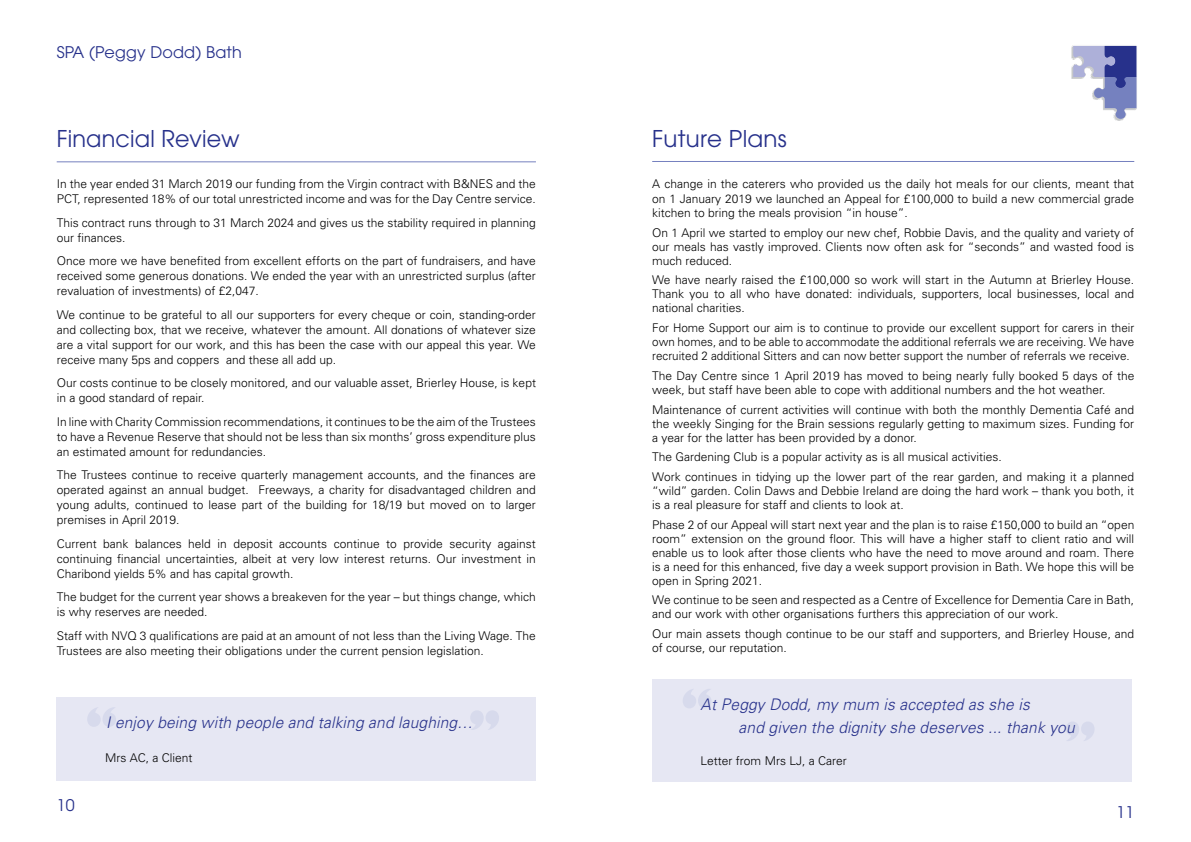
<style>
.page{position:relative;width:1191px;height:842px;background:#fff}
.page>*{position:absolute;margin:0;border:0;box-sizing:border-box;transform-origin:0 0}
.t1{font:23px "Avant Garde";letter-spacing:.01em;color:#27318b}
.t2{font:italic 300 16px/23px "Univers";letter-spacing:.01em;color:#27318b}
.t3{font:16px "Avant Garde";letter-spacing:.01em;color:#27318b}
.t4{font:300 12px/15px "Univers";color:#000;text-align:justify}
</style>
<div class="page">
<hr style="left:57px;top:162px;width:479px;height:1px;background:#7581bf">
<img style="left:1071px;top:45px;width:66px;height:76px">
<svg style="left:1073px;top:46px;width:63px;height:73px"></svg>
<hr style="left:652px;top:161px;width:482px;height:1px;background:#7581bf">
<div style="left:652px;top:679px;width:479px;height:102px;background:#e6e7f3"></div>
<svg style="left:683px;top:689px;width:28px;height:19px"></svg>
<svg style="left:1066px;top:722px;width:28px;height:19px"></svg>
<div style="left:57px;top:697px;width:479px;height:84px;background:#e6e7f3"></div>
<svg style="left:87px;top:707px;width:29px;height:20px"></svg>
<svg style="left:470px;top:711px;width:29px;height:19px"></svg>
<h2 class="t3" style="left:57px;top:43px;width:187px">SPA (Peggy Dodd) Bath</h2>
<h1 class="t1" style="left:57px;top:125px;width:184px">Financial Review</h1>
<h1 class="t1" style="left:652px;top:125px;width:136px">Future Plans</h1>
<p class="t4" style="left:57px;top:176px;width:481px">In the year ended 31 March 2019 our funding from the Virgin contract with B&amp;NES and the<br>PCT, represented 18% of our total unrestricted income and was for the Day Centre service.</p>
<p class="t4" style="left:57px;top:215px;width:481px">This contract runs through to 31 March 2024 and gives us the stability required in planning our finances.</p>
<p class="t4" style="left:57px;top:253px;width:481px">Once more we have benefited from excellent efforts on the part of fundraisers, and have received some generous donations. We ended the year with an unrestricted surplus (after revaluation of investments) of £2,047.</p>
<p class="t4" style="left:57px;top:307px;width:481px">We continue to be grateful to all our supporters for every cheque or coin, standing-order and collecting box, that we receive, whatever the amount. All donations of whatever size are a vital support for our work, and this has been the case with our appeal this year. We receive many 5ps and coppers and these all add up.</p>
<p class="t4" style="left:57px;top:375px;width:481px">Our costs continue to be closely monitored, and our valuable asset, Brierley House, is kept in a good standard of repair.</p>
<p class="t4" style="left:57px;top:414px;width:481px">In line with Charity Commission recommendations, it continues to be the aim of the Trustees to have a Revenue Reserve that should not be less than six months’ gross expenditure plus an estimated amount for redundancies.</p>
<p class="t4" style="left:57px;top:467px;width:481px">The Trustees continue to receive quarterly management accounts, and the finances are operated against an annual budget. Freeways, a charity for disadvantaged children and young adults, continued to lease part of the building for 18/19 but moved on to larger premises in April 2019.</p>
<p class="t4" style="left:57px;top:536px;width:481px">Current bank balances held in deposit accounts continue to provide security against continuing financial uncertainties, albeit at very low interest returns. Our investment in Charibond yields 5% and has capital growth.</p>
<p class="t4" style="left:57px;top:589px;width:481px">The budget for the current year shows a breakeven for the year – but things change, which is why reserves are needed.</p>
<p class="t4" style="left:57px;top:628px;width:481px">Staff with NVQ 3 qualifications are paid at an amount of not less than the Living Wage. The<br>Trustees are also meeting their obligations under the current pension legislation.</p>
<p class="t4" style="left:652px;top:177px;width:483px;line-height:14.5px">A change in the caterers who provided us the daily hot meals for our clients, meant that on 1 January 2019 we launched an Appeal for £100,000 to build a new commercial grade kitchen to bring the meals provision “in house”.</p>
<p class="t4" style="left:652px;top:226px;width:483px;line-height:14px">On 1 April we started to employ our new chef, Robbie Davis, and the quality and variety of our meals has vastly improved. Clients now often ask for “seconds” and wasted food is much reduced.</p>
<p class="t4" style="left:652px;top:273px;width:483px;line-height:14px">We have nearly raised the £100,000 so work will start in the Autumn at Brierley House.<br>Thank you to all who have donated: individuals, supporters, local businesses, local and national charities.</p>
<p class="t4" style="left:652px;top:321px;width:483px;line-height:14px">For Home Support our aim is to continue to provide our excellent support for carers in their own homes, and to be able to accommodate the additional referrals we are receiving. We have recruited 2 additional Sitters and can now better support the number of referrals we receive.</p>
<p class="t4" style="left:652px;top:369px;width:483px;line-height:14px">The Day Centre since 1 April 2019 has moved to being nearly fully booked 5 days of the week, but staff have been able to cope with additional numbers and the hot weather.</p>
<p class="t4" style="left:652px;top:402px;width:483px;line-height:14px">Maintenance of current activities will continue with both the monthly Dementia Café and the weekly Singing for the Brain sessions regularly getting to maximum sizes. Funding for a year for the latter has been provided by a donor.</p>
<p class="t4" style="left:652px;top:447px;width:483px;line-height:19.7px">The Gardening Club is a popular activity as is all musical activities.<br>Work continues in tidying up the lower part of the rear garden, and making it a planned</p>
<p class="t4" style="left:652px;top:484px;width:483px;line-height:14px">“wild” garden. Colin Daws and Debbie Ireland are doing the hard work – thank you both, it is a real pleasure for staff and clients to look at.</p>
<p class="t4" style="left:652px;top:517px;width:483px;line-height:14px">Phase 2 of our Appeal will start next year and the plan is to raise £150,000 to build an “open room” extension on the ground floor. This will have a higher staff to client ratio and will enable us to look after those clients who have the need to move around and roam. There is a need for this enhanced, five day a week support provision in Bath. We hope this will be open in Spring 2021.</p>
<p class="t4" style="left:652px;top:593px;width:483px;line-height:14px">We continue to be seen and respected as a Centre of Excellence for Dementia Care in Bath, and our work with other organisations furthers this appreciation of our work.</p>
<p class="t4" style="left:652px;top:627px;width:483px;line-height:14px">Our main assets though continue to be our staff and supporters, and Brierley House, and of course, our reputation.</p>
<h2 class="t3" style="left:57px;top:795px;width:19px">10</h2>
<h2 class="t2" style="left:106px;top:711px;width:368px">I enjoy being with people and talking and laughing…</h2>
<p class="t4" style="left:105px;top:750px;width:89px">Mrs AC, a Client</p>
<h2 class="t2" style="left:738px;top:693px;width:337px;text-indent:-38px">At Peggy Dodd, my mum is accepted as she is<br>and given the dignity she deserves ... thank you</h2>
<p class="t4" style="left:700px;top:753px;width:148px">Letter from Mrs LJ, a Carer</p>
<h2 class="t3" style="left:1116px;top:802px;width:19px">11</h2>
</div>
